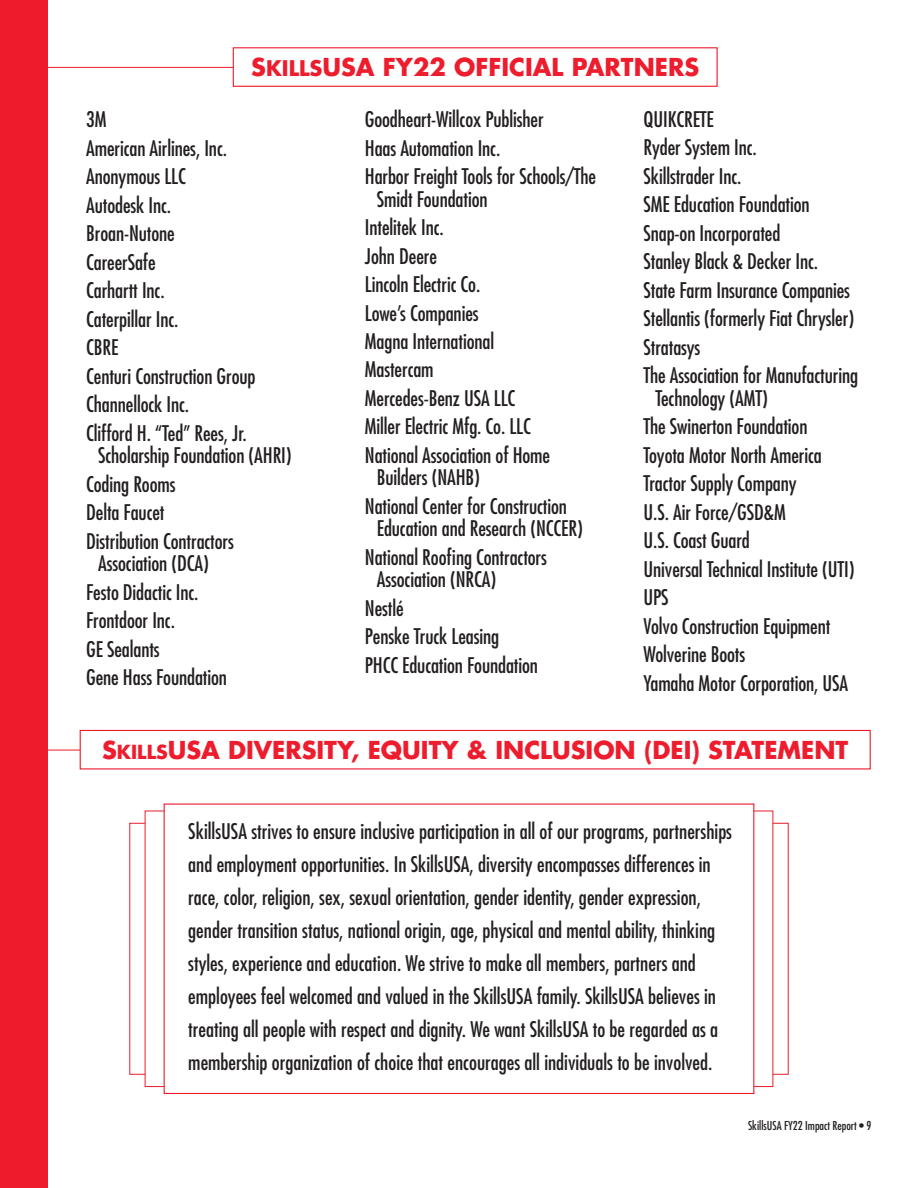
<style>
.page{position:relative;width:918px;height:1188px;background:#fff}
.page>*{position:absolute;margin:0;border:0;box-sizing:border-box;transform-origin:0 0}
.t1{font:700 24px "Futura Std";color:#ed1d2e}
.t2{font:condensed 21px/28.5px "Futura Std";letter-spacing:-.005em;color:#231f20}
.t3{font:condensed 12px "Futura Std";color:#231f20}
.s1{font-size:21px}
.s2{font-size:18.9px}
</style>
<div class="page">
<svg style="left:47px;top:66px;width:186px;height:2px"></svg>
<div style="left:233px;top:47px;width:485px;height:40px;background:#fff;border:1px solid #ee1b2c"></div>
<svg style="left:47px;top:748px;width:33px;height:3px"></svg>
<div style="left:80px;top:730px;width:791px;height:39px;background:#fff;border:1px solid #ee1b2c"></div>
<div style="left:0;top:0;width:47px;height:1188px;background:#ee1b2c"></div>
<div style="left:164px;top:804px;width:590px;height:290px;background:#fff;border:1px solid #ee1b2c"></div>
<p class="t1" style="left:251px;top:51px;width:449px">S<span class="s1">kills</span>USA FY22 OFFICIAL PARTNERS</p>
<p class="t2" style="left:86px;top:105px;width:171px">3M<br>American Airlines, Inc.<br>Anonymous LLC<br>Autodesk Inc.<br>Broan-Nutone<br>CareerSafe<br>Carhartt Inc.<br>Caterpillar Inc.<br>CBRE<br>Centuri Construction Group<br>Channellock Inc.<br>Clifford H. “Ted” Rees, Jr.</p>
<p class="t2" style="left:86px;top:441px;width:207px;text-indent:12px">Scholarship Foundation (AHRI)<br>Coding Rooms<br>Delta Faucet<br>Distribution Contractors</p>
<p class="t2" style="left:86px;top:549px;width:142px;text-indent:12px">Association (DCA)<br>Festo Didactic Inc.<br>Frontdoor Inc.<br>GE Sealants<br>Gene Hass Foundation</p>
<p class="t2" style="left:365px;top:105px;width:233px">Goodheart-Willcox Publisher<br>Haas Automation Inc.<br>Harbor Freight Tools for Schools/The</p>
<p class="t2" style="left:365px;top:184px;width:187px;text-indent:12px">Smidt Foundation<br>Intelitek Inc.<br>John Deere<br>Lincoln Electric Co.<br>Lowe’s Companies<br>Magna International<br>Mastercam<br>Mercedes-Benz USA LLC<br>Miller Electric Mfg. Co. LLC<br>National Association of Home</p>
<p class="t2" style="left:365px;top:463px;width:204px;text-indent:12px">Builders (NAHB)<br>National Center for Construction</p>
<p class="t2" style="left:365px;top:514px;width:220px;text-indent:12px">Education and Research (NCCER)<br>National Roofing Contractors</p>
<p class="t2" style="left:365px;top:565px;width:175px;text-indent:12px">Association (NRCA)<br>Nestlé<br>Penske Truck Leasing<br>PHCC Education Foundation</p>
<p class="t2" style="left:644px;top:105px;width:216px">QUIKCRETE<br>Ryder System Inc.<br>Skillstrader Inc.<br>SME Education Foundation<br>Snap-on Incorporated<br>Stanley Black &amp; Decker Inc.<br>State Farm Insurance Companies<br>Stellantis (formerly Fiat Chrysler)<br>Stratasys<br>The Association for Manufacturing</p>
<p class="t2" style="left:644px;top:384px;width:213px;text-indent:12px">Technology (AMT)<br>The Swinerton Foundation<br>Toyota Motor North America<br>Tractor Supply Company<br>U.S. Air Force/GSD&amp;M<br>U.S. Coast Guard<br>Universal Technical Institute (UTI)<br>UPS<br>Volvo Construction Equipment<br>Wolverine Boots<br>Yamaha Motor Corporation, USA</p>
<p class="t1" style="left:102px;top:734px;width:748px">S<span class="s2">kills</span>USA DIVERSITY, EQUITY &amp; INCLUSION (DEI) STATEMENT</p>
<p class="t2" style="left:188px;top:814px;width:545px;line-height:33px">SkillsUSA strives to ensure inclusive participation in all of our programs, partnerships and employment opportunities. In SkillsUSA, diversity encompasses differences in race, color, religion, sex, sexual orientation, gender identity, gender expression, gender transition status, national origin, age, physical and mental ability, thinking styles, experience and education. We strive to make all members, partners and employees feel welcomed and valued in the SkillsUSA family. SkillsUSA believes in treating all people with respect and dignity. We want SkillsUSA to be regarded as a membership organization of choice that encourages all individuals to be involved.</p>
<p class="t3" style="left:748px;top:1119px;width:125px">SkillsUSA FY22 Impact Report • 9</p>
</div>
